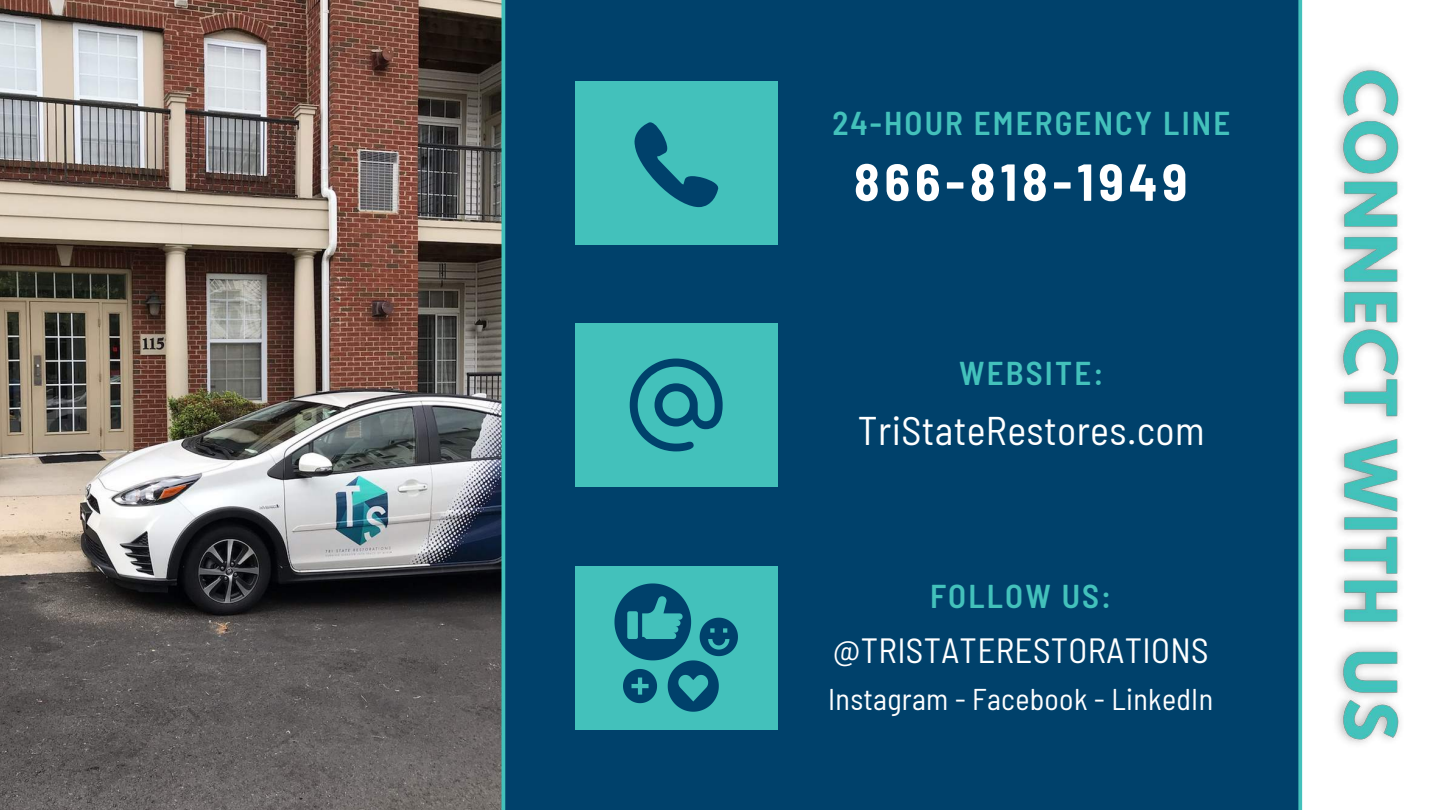
<style>
.page{position:relative;width:1440px;height:810px;background:#fff}
.page>*{position:absolute;margin:0;border:0;box-sizing:border-box;transform-origin:0 0}
.t1{font:700 semi-condensed 52px "Barlow";letter-spacing:.1em;color:#fff}
.t2{font:semi-condensed 40px "Barlow";letter-spacing:.01em;color:#fff}
.t3{font:semi-condensed 35px "Barlow";letter-spacing:.01em;color:#fff}
.t4{font:600 semi-condensed 33px "Barlow";letter-spacing:.065em;color:#43c1bb}
.t5{font:semi-condensed 30px "Barlow";letter-spacing:.01em;color:#fff}
</style>
<div class="page">
<div style="left:502px;top:0;width:797px;height:810px;background:#00416b"></div>
<div style="left:575px;top:81px;width:203px;height:163px;background:#43c1bb"></div>
<div style="left:575px;top:323px;width:203px;height:164px;background:#43c1bb"></div>
<svg style="left:630px;top:359px;width:93px;height:92px"></svg>
<div style="left:575px;top:566px;width:203px;height:163px;background:#43c1bb"></div>
<svg style="left:634px;top:122px;width:84px;height:85px"></svg>
<svg style="left:614px;top:583px;width:124px;height:129px"></svg>
<img style="left:0;top:0;width:502px;height:810px">
<img style="left:1336px;top:66px;width:65px;height:677px">
<hr style="left:502px;top:0;width:3px;height:810px;background:#43c1bb">
<svg style="left:1298px;top:0;width:4px;height:810px;background:#3cb4b3"></svg>
<p class="t4" style="left:832px;top:102px;width:399px">24-HOUR EMERGENCY LINE</p>
<h1 class="t1" style="left:854px;top:149px;width:335px">866-818-1949</h1>
<p class="t4" style="left:959px;top:352px;width:146px">WEBSITE:</p>
<p class="t2" style="left:858px;top:405px;width:348px">TriStateRestores.com</p>
<p class="t4" style="left:930px;top:575px;width:183px">FOLLOW US:</p>
<p class="t3" style="left:833px;top:628px;width:377px">@TRISTATERESTORATIONS</p>
<p class="t5" style="left:828px;top:680px;width:386px">Instagram - Facebook - LinkedIn</p>
</div>
